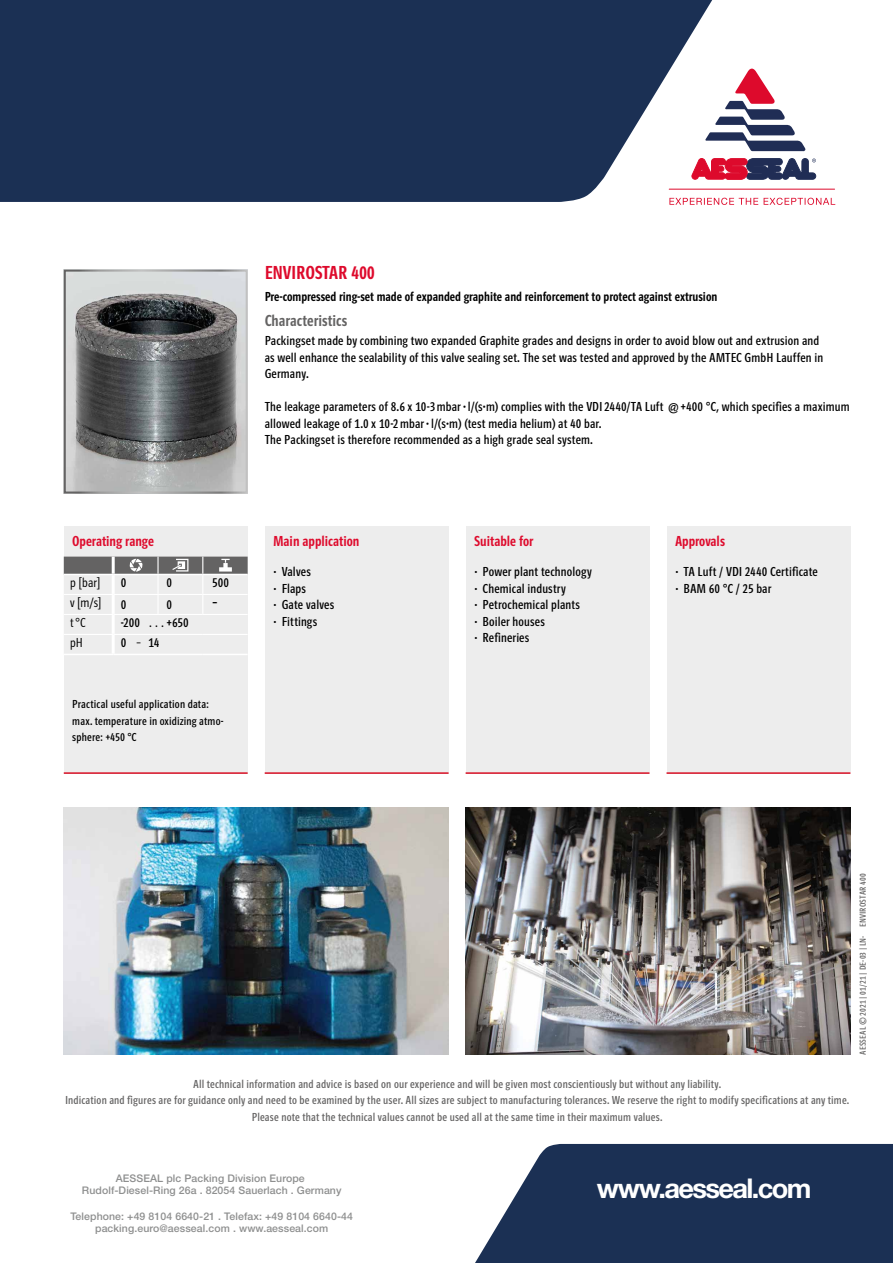
<style>
.page{position:relative;width:893px;height:1263px;background:#fff}
.page>*{position:absolute;margin:0;border:0;box-sizing:border-box;transform-origin:0 0}
.t1{font:700 27.3px "Helvetica Neue";letter-spacing:-.06em;color:#fff}
.t2{font:19.5px "Polo Eng R Krftg";color:#de0a2c}
.t3{font:16.5px "Polo Eng R Krftg";letter-spacing:.005em;color:#646363}
.t4{font:15px "Polo Eng R Krftg";color:#de0a2c}
.t5{font:13.5px/16.5px "Polo Eng R Buch";letter-spacing:.01em;color:#000}
.t6{font:13.5px "Polo Eng R Krftg";color:#000}
.t7{font:13.5px/20px "Polo Eng R Leicht";color:#000;text-align:justify}
.t8{font:12px/16.5px "Polo Eng R Buch";letter-spacing:.015em;color:#646363;text-align:center}
.t9{font:12px/16.5px "Polo Eng R Buch";letter-spacing:.015em;color:#000}
.t10{font:500 10.5px/12.6px "Helvetica Neue";letter-spacing:.01em;color:#8e8f8f;text-align:center}
.t11{font:9px "Polo Eng R Buch";letter-spacing:.025em;color:#646363}
.s1{font-family:"Polo Eng R Leicht"}
.s2{font-family:"Helvetica Neue";font-weight:500}
</style>
<div class="page">
<div style="left:64px;top:527px;width:184px;height:245px;background:#ededed"></div>
<div style="left:265px;top:527px;width:184px;height:245px;background:#ededed"></div>
<div style="left:466px;top:527px;width:183px;height:245px;background:#ededed"></div>
<div style="left:666px;top:527px;width:184px;height:245px;background:#ededed"></div>
<hr style="left:64px;top:772px;width:184px;height:2px;background:#d2091e">
<hr style="left:466px;top:772px;width:183px;height:2px;background:#d2091e">
<hr style="left:666px;top:772px;width:184px;height:2px;background:#d2091e">
<hr style="left:265px;top:772px;width:184px;height:2px;background:#d2091e">
<hr style="left:64px;top:654px;width:49px;height:1px;background:#fff">
<hr style="left:113px;top:654px;width:45px;height:1px;background:#fff">
<hr style="left:158px;top:654px;width:45px;height:1px;background:#fff">
<hr style="left:203px;top:654px;width:45px;height:1px;background:#fff">
<svg style="left:64px;top:557px;width:184px;height:97px"></svg>
<svg style="left:475px;top:1144px;width:418px;height:119px;background:#2e4262"></svg>
<hr style="left:669px;top:189px;width:166px;height:1px;background:#dd0a2c">
<svg style="left:669px;top:198px;width:166px;height:7px"></svg>
<svg style="left:725px;top:69px;width:91px;height:111px"></svg>
<svg style="left:0;top:0;width:725px;height:202px;background:#324464"></svg>
<img style="left:64px;top:807px;width:385px;height:248px">
<img style="left:466px;top:807px;width:384px;height:248px">
<img style="left:67px;top:273px;width:178px;height:217px">
<div style="left:64px;top:270px;width:184px;height:223px;border:2px solid #fff"></div>
<h2 class="t2" style="left:265px;top:263px;width:111px">ENVIROSTAR 400</h2>
<p class="t6" style="left:265px;top:289px;width:454px">Pre-compressed ring-set made of expanded graphite and reinforcement to protect against extrusion</p>
<p class="t5" style="left:265px;top:333px;width:560px">Packingset made by combining two expanded Graphite grades and designs in order to avoid blow out and extrusion and as well enhance the sealability of this valve sealing set. The set was tested and approved by the AMTEC GmbH Lauffen in<br>Germany.</p>
<p class="t5" style="left:265px;top:399px;width:586px">The leakage parameters of 8.6 x 10-3mbar · l/(s·m) complies with the VDI 2440/TA Luft @+400 °C, which specifies a maximum allowed leakage of 1.0 x 10-2mbar · l/(s·m) (test media helium) at 40 bar.<br>The Packingset is therefore recommended as a high grade seal system.</p>
<p class="t3" style="left:265px;top:312px;width:84px">Characteristics</p>
<p class="t4" style="left:72px;top:534px;width:83px">Operating range</p>
<p class="t4" style="left:273px;top:534px;width:88px">Main application</p>
<p class="t4" style="left:474px;top:534px;width:61px">Suitable for</p>
<p class="t4" style="left:675px;top:534px;width:51px">Approvals</p>
<p class="t7" style="left:70px;top:572px;width:32px">p [bar] v [m/s] t°C</p>
<p class="t5" style="left:121px;top:575px;width:7px">0</p>
<p class="t5" style="left:167px;top:575px;width:7px">0</p>
<p class="t5" style="left:212px;top:575px;width:18px">500</p>
<p class="t5" style="left:121px;top:597px;width:7px">0</p>
<p class="t5" style="left:167px;top:597px;width:7px">0</p>
<p class="t5" style="left:212px;top:594px;width:7px">–</p>
<p class="t5" style="left:121px;top:613px;width:21px;line-height:19.8px">-200<br>0</p>
<p class="t5" style="left:147px;top:614px;width:43px"><span class="s1">…</span>+650</p>
<p class="t7" style="left:70px;top:632px;width:14px">pH</p>
<p class="t7" style="left:136px;top:632px;width:6px">–</p>
<p class="t5" style="left:148px;top:634px;width:12px">14</p>
<p class="t9" style="left:72px;top:696px;width:153px">Practical useful application data: max. temperature in oxidizing atmo&shy;sphere: +450 °C</p>
<p class="t5" style="left:273px;top:564px;width:62px"><span class="s2">∙</span> Valves<br><span class="s2">∙</span> Flaps<br><span class="s2">∙</span> Gate valves <span class="s2">∙</span> Fittings</p>
<p class="t5" style="left:474px;top:564px;width:119px"><span class="s2">∙</span> Power plant technology <span class="s2">∙</span> Chemical industry<br><span class="s2">∙</span> Petrochemical plants<br><span class="s2">∙</span> Boiler houses<br><span class="s2">∙</span> Refineries</p>
<p class="t5" style="left:675px;top:564px;width:144px"><span class="s2">∙</span> TA Luft / VDI 2440 Certificate <span class="s2">∙</span> BAM 60 °C / 25 bar</p>
<p class="t8" style="left:65px;top:1076px;width:786px">All technical information and advice is based on our experience and will be given most conscientiously but without any liability.<br>Indication and figures are for guidance only and need to be examined by the user. All sizes are subject to manufacturing tolerances. We reserve the right to modify specifications at any time.<br>Please note that the technical values cannot be used all at the same time in their maximum values.</p>
<p class="t11" style="left:858px;top:927px;width:55px;rotate:-90deg">ENVIROSTAR 400</p>
<p class="t11" style="left:858px;top:1055px;width:121px;rotate:-90deg">AESSEAL © 2021 | 01/21 | DE-03 | LN-</p>
<p class="t10" style="left:82px;top:1171px;width:261px">AESSEAL plc Packing Division Europe<br>Rudolf-Diesel-Ring 26a . 82054 Sauerlach . Germany</p>
<p class="t10" style="left:70px;top:1209px;width:284px">Telephone: +49 8104 6640-21 . Telefax: +49 8104 6640-44 packing.euro@aesseal.com . www.aesseal.com</p>
<h1 class="t1" style="left:597px;top:1167px;width:216px">www.aesseal.com</h1>
</div>
